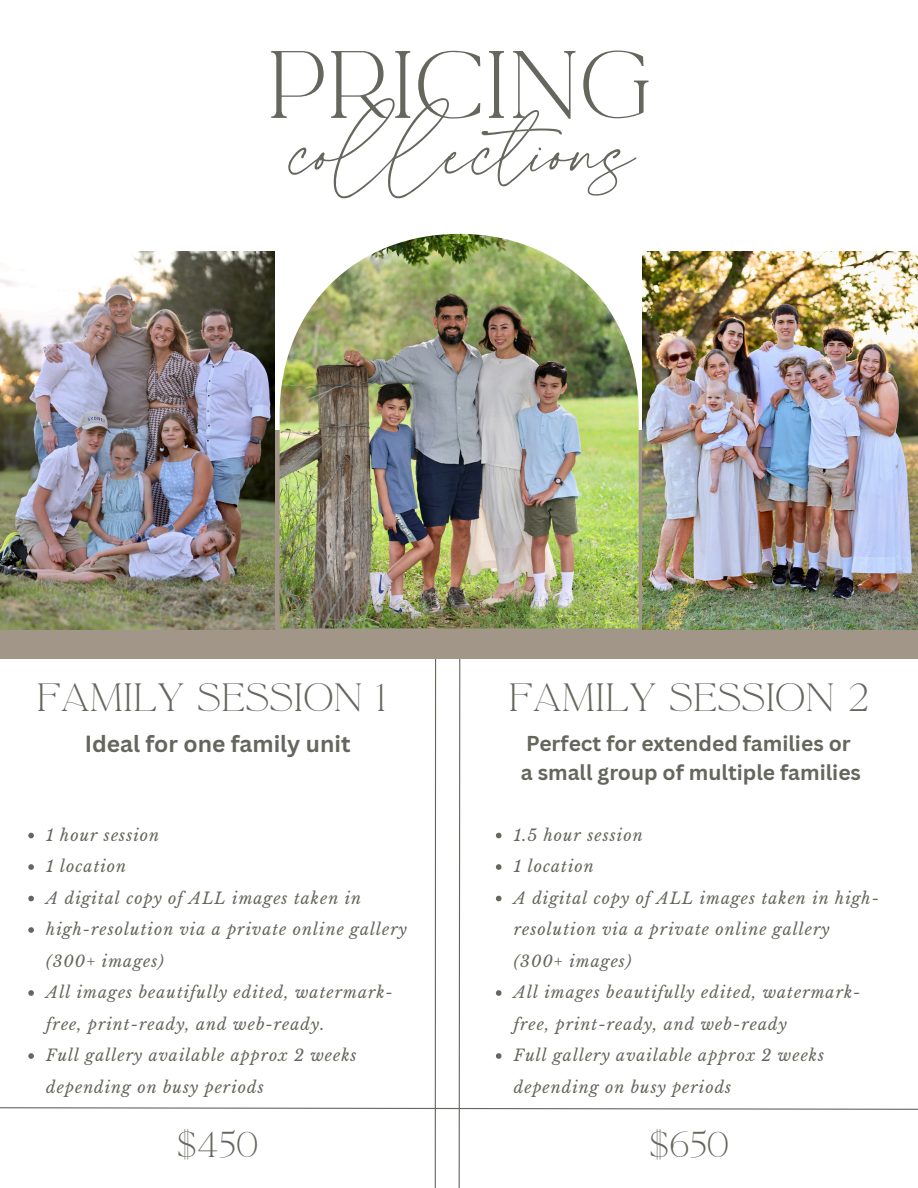
<style>
.page{position:relative;width:918px;height:1188px;background:#fff}
.page>*{position:absolute;margin:0;border:0;box-sizing:border-box;transform-origin:0 0}
.t1{font:122.55px "La Luxes Script W05";color:#66665f}
.t2{font:83.55px "La Luxes Serif W05";color:#66665f}
.t3{font:34.5px "La Luxes Serif W05";color:#66665f}
.t4{font:31.5px "La Luxes Serif W05";color:#66665f}
.t5{font:700 22.8px "Canva Sans";color:#66665f}
.t6{font:700 21px/29.2px "Canva Sans";color:#66665f}
.t7{font:italic 15.9px/31.5px "Libre Baskerville";letter-spacing:.065em;color:#66665f}
</style>
<div class="page">
<div style="left:0;top:431px;width:918px;height:228px;background:#a19688"></div>
<img style="left:0;top:251px;width:275px;height:378px">
<svg style="left:0;top:659px;width:918px;height:529px"></svg>
<img style="left:280px;top:234px;width:359px;height:394px">
<img style="left:643px;top:251px;width:275px;height:378px">
<h2 class="t2" style="left:267px;top:29px;width:386px">PRICING</h2>
<h1 class="t1" style="left:292px;top:79px;width:344px">collections</h1>
<h3 class="t3" style="left:37px;top:675px;width:351px">FAMILY SESSION 1</h3>
<h4 class="t3" style="left:509px;top:675px;width:361px">FAMILY SESSION 2</h4>
<p class="t5" style="left:85px;top:728px;width:267px">Ideal for one family unit</p>
<p class="t6" style="left:521px;top:728px;width:342px">Perfect for extended families or a small group of multiple families</p>
<p class="t7" style="left:46px;top:819px;width:114px">1 hour session</p>
<p class="t7" style="left:46px;top:851px;width:81px">1 location</p>
<p class="t7" style="left:46px;top:882px;width:316px">A digital copy of ALL images taken in</p>
<p class="t7" style="left:46px;top:914px;width:362px">high-resolution via a private online gallery (300+ images)</p>
<p class="t7" style="left:46px;top:977px;width:348px">All images beautifully edited, watermark&shy;free, print-ready, and web-ready.</p>
<h3 class="t7" style="left:46px;top:1040px;width:312px">Full gallery available approx 2 weeks depending on busy periods</h3>
<h4 class="t7" style="left:514px;top:819px;width:130px">1.5 hour session</h4>
<p class="t7" style="left:514px;top:851px;width:81px">1 location</p>
<p class="t7" style="left:514px;top:882px;width:367px">A digital copy of ALL images taken in high&shy;resolution via a private online gallery</p>
<p class="t7" style="left:514px;top:945px;width:119px">(300+ images)</p>
<p class="t7" style="left:514px;top:977px;width:348px">All images beautifully edited, watermark&shy;free, print-ready, and web-ready</p>
<p class="t7" style="left:514px;top:1040px;width:312px">Full gallery available approx 2 weeks depending on busy periods</p>
<p class="t4" style="left:177px;top:1124px;width:83px">$450</p>
<p class="t4" style="left:649px;top:1124px;width:81px">$650</p>
</div>
